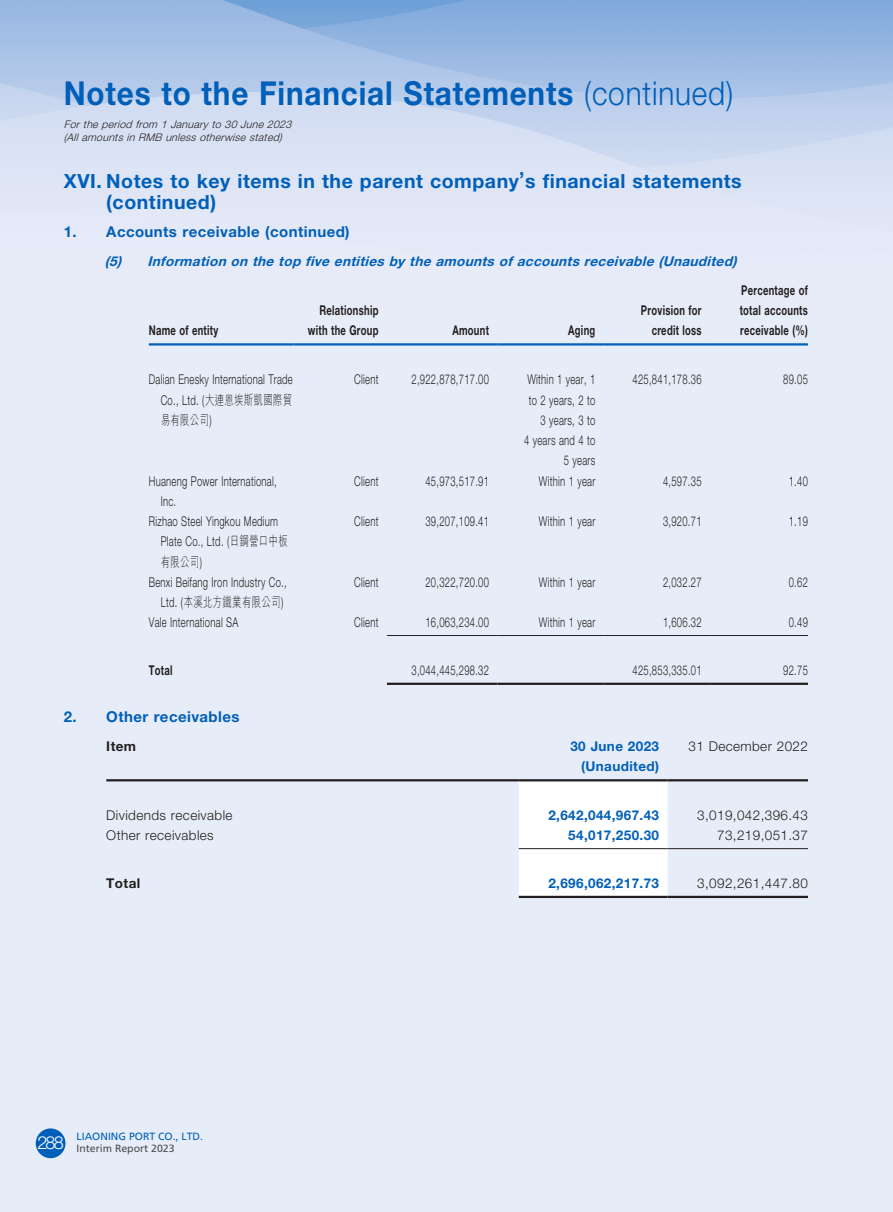
<style>
.page{position:relative;width:893px;height:1212px;background:#e7edf8}
.page>*{position:absolute;margin:0;border:0;box-sizing:border-box;transform-origin:0 0}
.t1{font:700 33px "Helvetica Neue LT Std";letter-spacing:.03em;color:#005fb9;scale:.9 1}
.t2{font:700 19.5px/21px "Helvetica Neue LT Std";letter-spacing:.03em;color:#005fb9}
.t3{font:300 18px "Helvetica Neue LT Std";color:#fff}
.t4{font:700 15px "Helvetica Neue LT Std";letter-spacing:.03em;color:#005fb9}
.t5{font:300 13.5px/20.2px "Helvetica Neue LT Std";letter-spacing:.03em;color:#231f20;text-align:right;scale:.7 1}
.t6{font:700 13.5px/20.2px "Helvetica Neue LT Std";letter-spacing:.03em;color:#231f20;text-align:right;scale:.7 1}
.t7{font:300 13.5px "Helvetica Neue LT Std";letter-spacing:.03em;color:#231f20}
.t8{font:italic 700 13.5px "Helvetica Neue LT Std";color:#005fb9}
.t9{font:700 13.5px "Helvetica Neue LT Std";letter-spacing:.03em;color:#005fb9}
.t10{font:300 13.5px "M Hei HK";letter-spacing:.03em;color:#231f20;scale:.7 1}
.t11{font:700 13.5px "Helvetica Neue LT Std";letter-spacing:.03em;color:#231f20}
.t12{font:italic 300 10.5px/13.5px "Helvetica Neue LT Std";color:#231f20}
.t13{font:10.5px "Frutiger LT Std";color:#005fb9}
.t14{font:10.5px "Frutiger LT Std";color:#4b4c4d}
.s1{font-weight:300}
.s2{font-family:"M Hei HK"}
.s3{font-family:"Helvetica Neue LT Std"}
</style>
<div class="page">
<div style="left:36px;top:1128px;width:29px;height:30px;background:#005fb9;border-radius:50%"></div>
<hr style="left:149px;top:343px;width:144px;height:2px;background:#005fb9">
<hr style="left:293px;top:343px;width:94px;height:2px;background:#005fb9">
<hr style="left:387px;top:343px;width:110px;height:2px;background:#005fb9">
<hr style="left:497px;top:343px;width:107px;height:2px;background:#005fb9">
<hr style="left:604px;top:343px;width:106px;height:2px;background:#005fb9">
<hr style="left:710px;top:343px;width:98px;height:2px;background:#005fb9">
<hr style="left:387px;top:635px;width:110px;height:1px;background:#231f20">
<hr style="left:497px;top:635px;width:107px;height:1px;background:#231f20">
<hr style="left:604px;top:635px;width:106px;height:1px;background:#231f20">
<hr style="left:710px;top:635px;width:98px;height:1px;background:#231f20">
<hr style="left:387px;top:683px;width:110px;height:2px;background:#231f20">
<hr style="left:497px;top:683px;width:107px;height:2px;background:#231f20">
<hr style="left:604px;top:683px;width:106px;height:2px;background:#231f20">
<hr style="left:710px;top:683px;width:98px;height:2px;background:#231f20">
<div style="left:519px;top:781px;width:149px;height:115px;background:#fff"></div>
<hr style="left:106px;top:779px;width:413px;height:2px;background:#231f20">
<hr style="left:519px;top:779px;width:149px;height:2px;background:#231f20">
<hr style="left:668px;top:779px;width:140px;height:2px;background:#231f20">
<hr style="left:519px;top:848px;width:149px;height:1px;background:#231f20">
<hr style="left:668px;top:848px;width:140px;height:1px;background:#231f20">
<hr style="left:519px;top:896px;width:149px;height:2px;background:#231f20">
<hr style="left:668px;top:896px;width:140px;height:2px;background:#231f20">
<h1 class="t1" style="left:64px;top:73px;width:745px">Notes to the Financial Statements <span class="s1">(continued)</span></h1>
<p class="t12" style="left:64px;top:117px;width:232px">Forthe period from 1 January to 30 June 2023 (Allamountsin RMB unlessotherwise stated)</p>
<h2 class="t2" style="left:106px;top:170px;width:637px;text-indent:-43px">XVI. Notes to key items in the parent company’s financial statements (continued)</h2>
<p class="t4" style="left:64px;top:223px;width:287px">1. Accounts receivable (continued)</p>
<p class="t8" style="left:105px;top:253px;width:633px">(5) Information on the top five entities by the amounts ofaccounts receivable (Unaudited)</p>
<p class="t6" style="left:149px;top:320px;width:101px">Name of entity</p>
<p class="t5" style="left:149px;top:369px;width:207px">Dalian Enesky International Trade<br>Co., Ltd. (<span class="s2">大連恩埃斯凱國際貿</span></p>
<p class="t10" style="left:161px;top:413px;width:75px">易有限公司<span class="s3">)</span></p>
<p class="t6" style="left:308px;top:300px;width:102px">Relationship with the Group</p>
<p class="t6" style="left:452px;top:320px;width:54px">Amount</p>
<p class="t6" style="left:568px;top:320px;width:40px">Aging</p>
<p class="t6" style="left:641px;top:300px;width:88px">Provision for credit loss</p>
<p class="t6" style="left:740px;top:280px;width:99px;text-align:justify">Percentage of total accounts receivable (%)</p>
<p class="t5" style="left:354px;top:369px;width:36px">Client</p>
<p class="t5" style="left:411px;top:369px;width:112px">2,922,878,717.00</p>
<p class="t5" style="left:524px;top:369px;width:103px">Within 1 year, 1 to 2 years, 2 to<br>3 years, 3 to<br>4 years and 4 to<br>5 years</p>
<p class="t5" style="left:632px;top:369px;width:100px">425,841,178.36</p>
<p class="t5" style="left:783px;top:369px;width:37px">89.05</p>
<p class="t5" style="left:161px;top:470px;width:167px;text-align:left;text-indent:-12px">Huaneng Power International,<br>Inc.</p>
<p class="t5" style="left:354px;top:470px;width:36px">Client</p>
<p class="t5" style="left:425px;top:470px;width:92px">45,973,517.91</p>
<p class="t5" style="left:539px;top:470px;width:82px">Within 1 year</p>
<p class="t5" style="left:663px;top:470px;width:57px">4,597.35</p>
<p class="t5" style="left:789px;top:470px;width:29px">1.40</p>
<p class="t5" style="left:161px;top:511px;width:183px;text-align:left;text-indent:-12px">Rizhao Steel Yingkou Medium<br>Plate Co., Ltd. (<span class="s2">日鋼營口中板</span></p>
<p class="t10" style="left:161px;top:555px;width:61px">有限公司<span class="s3">)</span></p>
<p class="t5" style="left:354px;top:511px;width:36px">Client</p>
<p class="t5" style="left:425px;top:511px;width:92px">39,207,109.41</p>
<p class="t5" style="left:539px;top:511px;width:82px">Within 1 year</p>
<p class="t5" style="left:663px;top:511px;width:57px">3,920.71</p>
<p class="t5" style="left:789px;top:511px;width:29px">1.19</p>
<p class="t5" style="left:149px;top:572px;width:199px">Benxi Beifang Iron Industry Co.,</p>
<p class="t10" style="left:161px;top:595px;width:177px"><span class="s3">Ltd. (</span>本溪北方鐵業有限公司<span class="s3">)</span></p>
<p class="t5" style="left:354px;top:572px;width:36px">Client</p>
<p class="t5" style="left:425px;top:572px;width:92px">20,322,720.00</p>
<p class="t5" style="left:539px;top:572px;width:82px">Within 1 year</p>
<p class="t5" style="left:663px;top:572px;width:57px">2,032.27</p>
<p class="t5" style="left:789px;top:572px;width:29px">0.62</p>
<p class="t5" style="left:149px;top:612px;width:129px">Vale International SA</p>
<p class="t5" style="left:354px;top:612px;width:36px">Client</p>
<p class="t5" style="left:425px;top:612px;width:92px">16,063,234.00</p>
<p class="t5" style="left:539px;top:612px;width:82px">Within 1 year</p>
<p class="t5" style="left:663px;top:612px;width:57px">1,606.32</p>
<p class="t5" style="left:789px;top:612px;width:29px">0.49</p>
<p class="t6" style="left:149px;top:659px;width:35px">Total</p>
<p class="t5" style="left:411px;top:659px;width:112px">3,044,445,298.32</p>
<p class="t5" style="left:632px;top:659px;width:100px">425,853,335.01</p>
<p class="t5" style="left:783px;top:659px;width:37px">92.75</p>
<p class="t4" style="left:64px;top:707px;width:177px">2. Other receivables</p>
<p class="t11" style="left:106px;top:738px;width:31px">Item</p>
<p class="t9" style="left:570px;top:738px;width:90px">30 June 2023</p>
<p class="t7" style="left:688px;top:738px;width:121px">31 December 2022</p>
<p class="t9" style="left:581px;top:758px;width:80px">(Unaudited)</p>
<p class="t7" style="left:106px;top:807px;width:128px">Dividends receivable</p>
<p class="t9" style="left:548px;top:807px;width:112px">2,642,044,967.43</p>
<p class="t7" style="left:697px;top:807px;width:112px">3,019,042,396.43</p>
<p class="t7" style="left:106px;top:827px;width:109px">Other receivables</p>
<p class="t9" style="left:568px;top:827px;width:92px">54,017,250.30</p>
<p class="t7" style="left:717px;top:827px;width:92px">73,219,051.37</p>
<p class="t11" style="left:106px;top:875px;width:35px">Total</p>
<p class="t9" style="left:548px;top:875px;width:112px">2,696,062,217.73</p>
<p class="t7" style="left:697px;top:875px;width:112px">3,092,261,447.80</p>
<h3 class="t3" style="left:37px;top:1132px;width:28px">288</h3>
<p class="t13" style="left:77px;top:1130px;width:128px">LIAONING PORT CO., LTD.</p>
<p class="t14" style="left:77px;top:1142px;width:100px">Interim Report 2023</p>
</div>
